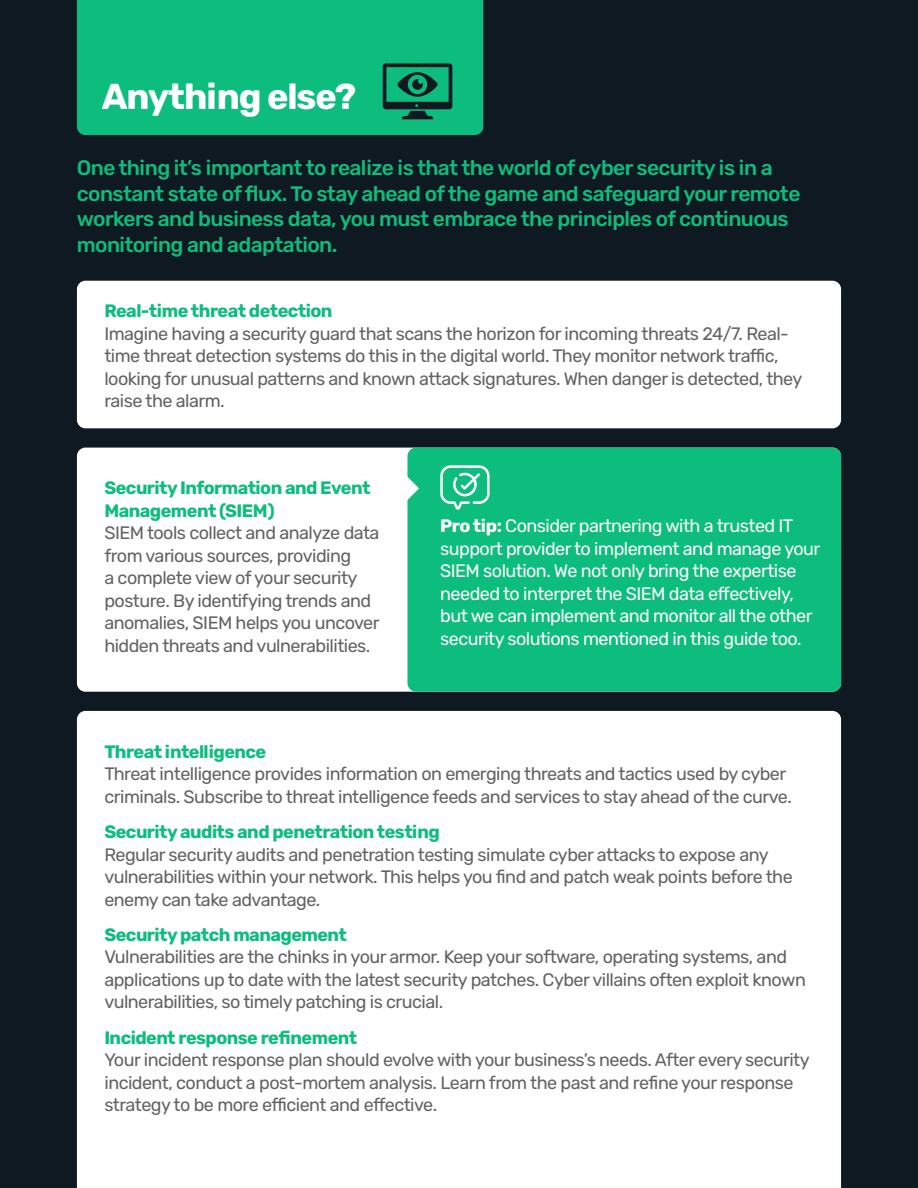
<style>
.page{position:relative;width:918px;height:1188px;background:#0e1921}
.page>*{position:absolute;margin:0;border:0;box-sizing:border-box;transform-origin:0 0}
.t1{font:700 36px "Rubik";letter-spacing:-.03em;color:#fff}
.t2{font:500 21px/25.5px "Rubik";letter-spacing:-.03em;color:#0dbd7d}
.t3{font:18px/22.5px "Rubik";letter-spacing:-.03em;color:#646363}
.t4{font:18px/22.5px "Rubik";letter-spacing:-.03em;color:#fff}
.t5{font:700 18px/22.5px "Rubik";letter-spacing:-.03em;color:#0dbd7d}
.s1{font-weight:700}
</style>
<div class="page">
<div style="left:77px;top:0;width:406px;height:135px;background:#0dbd7d"></div>
<svg style="left:383px;top:63px;width:69px;height:56px"></svg>
<div style="left:77px;top:281px;width:764px;height:147px;background:#fff;border-radius:9px"></div>
<div style="left:77px;top:448px;width:764px;height:244px;background:#fff;border-radius:9px"></div>
<div style="left:407px;top:448px;width:434px;height:244px;background:#0dbd7d;border-radius:9px"></div>
<svg style="left:440px;top:465px;width:50px;height:45px"></svg>
<svg style="left:407px;top:473px;width:12px;height:31px"></svg>
<div style="left:77px;top:711px;width:764px;height:477px;background:#fff"></div>
<h1 class="t1" style="left:102px;top:77px;width:256px">Anything else?</h1>
<p class="t2" style="left:77px;top:156px;width:725px">One thing it’s important to realize is that the world of cyber security is in a constant state of flux. To stay ahead of the game and safeguard your remote workers and business data, you must embrace the principles of continuous monitoring and adaptation.</p>
<p class="t5" style="left:104px;top:300px;width:230px">Real-time threat detection</p>
<p class="t3" style="left:104px;top:323px;width:700px">Imagine having a security guard that scans the horizon for incoming threats 24/7. Real&shy;time threat detection systems do this in the digital world. They monitor network traffic, looking for unusual patterns and known attack signatures. When danger is detected, they raise the alarm.</p>
<p class="t5" style="left:104px;top:477px;width:268px">Security Information and Event<br>Management (SIEM)</p>
<p class="t3" style="left:104px;top:522px;width:277px">SIEM tools collect and analyze data from various sources, providing<br>a complete view of your security posture. By identifying trends and anomalies, SIEM helps you uncover hidden threats and vulnerabilities.</p>
<p class="t4" style="left:440px;top:515px;width:382px"><span class="s1">Pro tip:</span> Consider partnering with a trusted IT support provider to implement and manage your SIEM solution. We not only bring the expertise needed to interpret the SIEM data effectively, but we can implement and monitor all the other security solutions mentioned in this guide too.</p>
<p class="t5" style="left:104px;top:741px;width:163px">Threat intelligence</p>
<p class="t3" style="left:104px;top:763px;width:689px">Threat intelligence provides information on emerging threats and tactics used by cyber criminals. Subscribe to threat intelligence feeds and services to stay ahead of the curve.</p>
<p class="t5" style="left:104px;top:821px;width:337px">Security audits and penetration testing</p>
<p class="t3" style="left:104px;top:844px;width:690px">Regular security audits and penetration testing simulate cyber attacks to expose any vulnerabilities within your network. This helps you find and patch weak points before the enemy can take advantage.</p>
<p class="t5" style="left:104px;top:924px;width:244px">Security patch management</p>
<p class="t3" style="left:104px;top:946px;width:703px">Vulnerabilities are the chinks in your armor. Keep your software, operating systems, and applications up to date with the latest security patches. Cyber villains often exploit known vulnerabilities, so timely patching is crucial.</p>
<p class="t5" style="left:104px;top:1027px;width:254px">Incident response refinement</p>
<p class="t3" style="left:104px;top:1049px;width:707px">Your incident response plan should evolve with your business’s needs. After every security incident, conduct a post-mortem analysis. Learn from the past and refine your response strategy to be more efficient and effective.</p>
</div>
